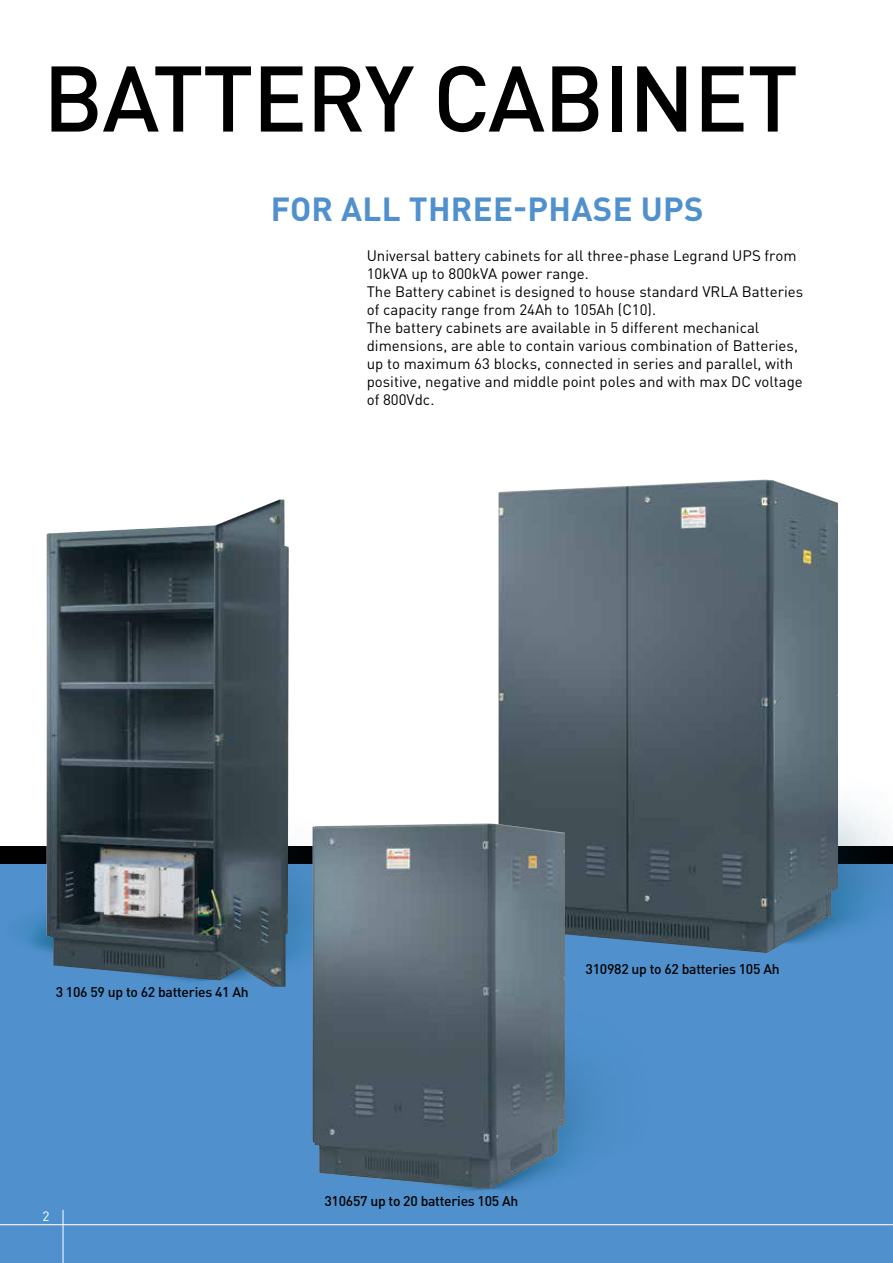
<style>
.page{position:relative;width:893px;height:1263px;background:#fff}
.page>*{position:absolute;margin:0;border:0;box-sizing:border-box;transform-origin:0 0}
.t1{font:500 91.5px "DIN Pro";letter-spacing:-.015em;color:#000}
.t2{font:700 33px "DIN Pro";letter-spacing:.01em;color:#5091cd}
.t3{font:15px/18px "DIN Pro";color:#000}
.t4{font:500 13.95px "DIN Pro";letter-spacing:-.02em;color:#000}
.t5{font:13.5px "DIN Pro";color:#fff}
</style>
<div class="page">
<div style="left:0;top:863px;width:893px;height:400px;background:#5091cd"></div>
<hr style="left:63px;top:1210px;width:1px;height:53px;background:#fff">
<hr style="left:0;top:1224px;width:893px;height:1px;background:#fff">
<img style="left:838px;top:799px;width:55px;height:130px">
<img style="left:498px;top:479px;width:340px;height:465px">
<img style="left:240px;top:887px;width:542px;height:339px">
<img style="left:312px;top:823px;width:253px;height:366px">
<img style="left:0;top:672px;width:507px;height:420px">
<img style="left:47px;top:499px;width:242px;height:488px">
<h1 class="t1" style="left:43px;top:36px;width:757px">BATTERY CABINET</h1>
<h2 class="t2" style="left:271px;top:186px;width:434px">FOR ALL THREE-PHASE UPS</h2>
<p class="t3" style="left:367px;top:246px;width:438px">Universal battery cabinets for all three-phase Legrand UPS from 10kVA up to 800kVA power range.<br>The Battery cabinet is designed to house standard VRLA Batteries of capacity range from 24Ah to 105Ah (C10).<br>The battery cabinets are available in 5 different mechanical dimensions, are able to contain various combination of Batteries, up to maximum 63 blocks, connected in series and parallel, with positive, negative and middle point poles and with max DC voltage of 800Vdc.</p>
<p class="t4" style="left:56px;top:983px;width:195px">3 106 59 up to 62 batteries 41 Ah</p>
<p class="t4" style="left:585px;top:959px;width:196px">310982 up to 62 batteries 105 Ah</p>
<p class="t5" style="left:43px;top:1206px;width:9px">2</p>
<p class="t4" style="left:324px;top:1192px;width:196px">310657 up to 20 batteries 105 Ah</p>
</div>
